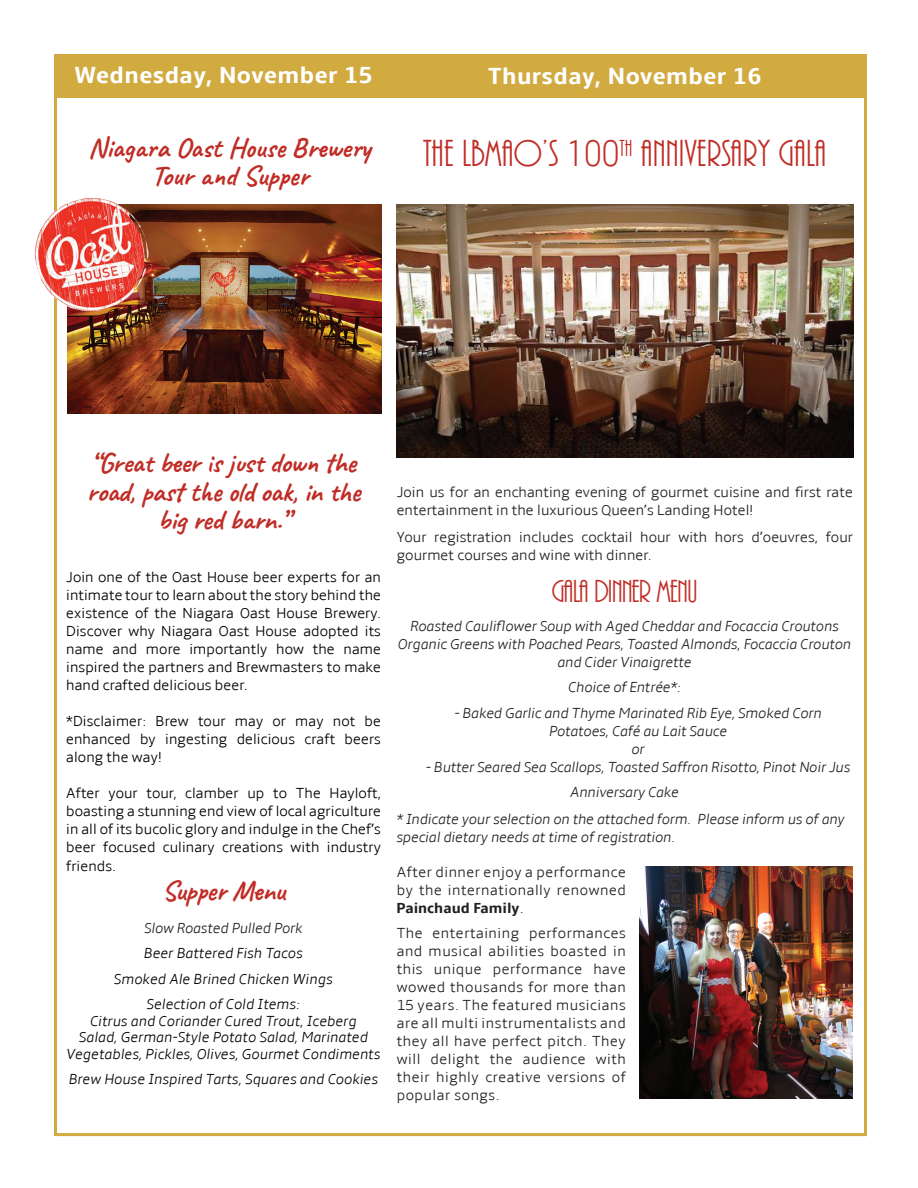
<style>
.page{position:relative;width:918px;height:1188px;background:#fff}
.page>*{position:absolute;margin:0;border:0;box-sizing:border-box;transform-origin:0 0}
.t1{font:39px "ARBONNIE";color:#c02d26}
.t2{font:33px "ARBONNIE";letter-spacing:-.03em;color:#c02d26}
.t3{font:700 28.5px/28.5px "Caveat";letter-spacing:-.01em;color:#c02d26;text-align:center}
.t4{font:700 24px "Amble";letter-spacing:.02em;color:#fff}
.t5{font:300 15px/18px "Amble";letter-spacing:-.03em;color:#231f20}
.t6{font:300 15px/18px "Amble";letter-spacing:-.03em;color:#000;text-align:justify}
.t7{font:italic 300 15px/18px "Amble";letter-spacing:-.03em;color:#231f20;text-align:center}
.t8{font:italic 300 15px/25.5px "Amble";letter-spacing:-.02em;color:#000;text-align:center}
.s1{font-weight:700}
</style>
<div class="page">
<div style="left:54px;top:54px;width:810px;height:43px;background:#d1aa40"></div>
<img style="left:67px;top:204px;width:314px;height:209px">
<img style="left:34px;top:198px;width:116px;height:114px">
<img style="left:396px;top:205px;width:457px;height:252px">
<img style="left:640px;top:866px;width:212px;height:232px">
<h3 class="t4" style="left:74px;top:61px;width:300px">Wednesday, November 15</h3>
<h3 class="t4" style="left:488px;top:62px;width:275px">Thursday, November 16</h3>
<h3 class="t3" style="left:89px;top:133px;width:283px">Niagara Oast House Brewery<br>Tour and Supper</h3>
<h1 class="t1" style="left:423px;top:134px;width:405px">THE LBMAO’S 100<sup>TH</sup> ANNIVERSARY GALA</h1>
<h3 class="t3" style="left:87px;top:449px;width:275px">“Great beer is just down the road, past the old oak, in the big red barn.”</h3>
<p class="t6" style="left:66px;top:568px;width:317px">Join one of the Oast House beer experts for an intimate tour to learn about the story behind the existence of the Niagara Oast House Brewery.<br>Discover why Niagara Oast House adopted its name and more importantly how the name inspired the partners and Brewmasters to make hand crafted delicious beer.</p>
<p class="t6" style="left:66px;top:712px;width:317px">*Disclaimer: Brew tour may or may not be enhanced by ingesting delicious craft beers along the way!</p>
<p class="t6" style="left:66px;top:784px;width:317px">After your tour, clamber up to The Hayloft, boasting a stunning end view of local agriculture in all of its bucolic glory and indulge in the Chef’s beer focused culinary creations with industry</p>
<p class="t6" style="left:66px;top:858px;width:52px">friends.</p>
<h3 class="t3" style="left:162px;top:876px;width:125px">Supper Menu</h3>
<p class="t7" style="left:144px;top:919px;width:160px">Slow Roasted Pulled Pork</p>
<p class="t8" style="left:114px;top:941px;width:221px">Beer Battered Fish Tacos<br>Smoked Ale Brined Chicken Wings<br>Selection of Cold Items:</p>
<p class="t8" style="left:66px;top:1013px;width:316px;line-height:16.5px">Citrus and Coriander Cured Trout, Iceberg<br>Salad, German-Style Potato Salad, Marinated<br>Vegetables, Pickles, Olives, Gourmet Condiments</p>
<p class="t8" style="left:69px;top:1067px;width:311px">Brew House Inspired Tarts, Squares and Cookies</p>
<p class="t5" style="left:396px;top:484px;width:458px">Join us for an enchanting evening of gourmet cuisine and first rate entertainment in the luxurious Queen’s Landing Hotel!</p>
<p class="t5" style="left:396px;top:529px;width:458px">Your registration includes cocktail hour with hors d’oeuvres, four gourmet courses and wine with dinner.</p>
<h2 class="t2" style="left:552px;top:575px;width:148px">GALA DINNER MENU</h2>
<p class="t7" style="left:398px;top:617px;width:455px">Roasted Cauliflower Soup with Aged Cheddar and Focaccia Croutons<br>Organic Greens with Poached Pears, Toasted Almonds, Focaccia Crouton and Cider Vinaigrette</p>
<p class="t7" style="left:568px;top:679px;width:115px">Choice of Entrée*:</p>
<p class="t7" style="left:454px;top:704px;width:369px">- Baked Garlic and Thyme Marinated Rib Eye, Smoked Corn<br>Potatoes, Café au Lait Sauce<br>or</p>
<p class="t7" style="left:570px;top:754px;width:282px;line-height:25.5px;text-align:left;text-indent:-145px">- Butter Seared Sea Scallops, Toasted Saffron Risotto, Pinot Noir Jus<br>Anniversary Cake</p>
<p class="t7" style="left:396px;top:811px;width:450px;text-align:left">* Indicate your selection on the attached form. Please inform us of any special dietary needs at time of registration.</p>
<p class="t5" style="left:396px;top:863px;width:231px;text-align:justify">After dinner enjoy a performance by the internationally renowned <span class="s1">Painchaud Family</span>.</p>
<p class="t5" style="left:396px;top:925px;width:231px;text-align:justify">The entertaining performances and musical abilities boasted in this unique performance have wowed thousands for more than 15 years. The featured musicians are all multi instrumentalists and they all have perfect pitch. They will delight the audience with their highly creative versions of popular songs.</p>
</div>
